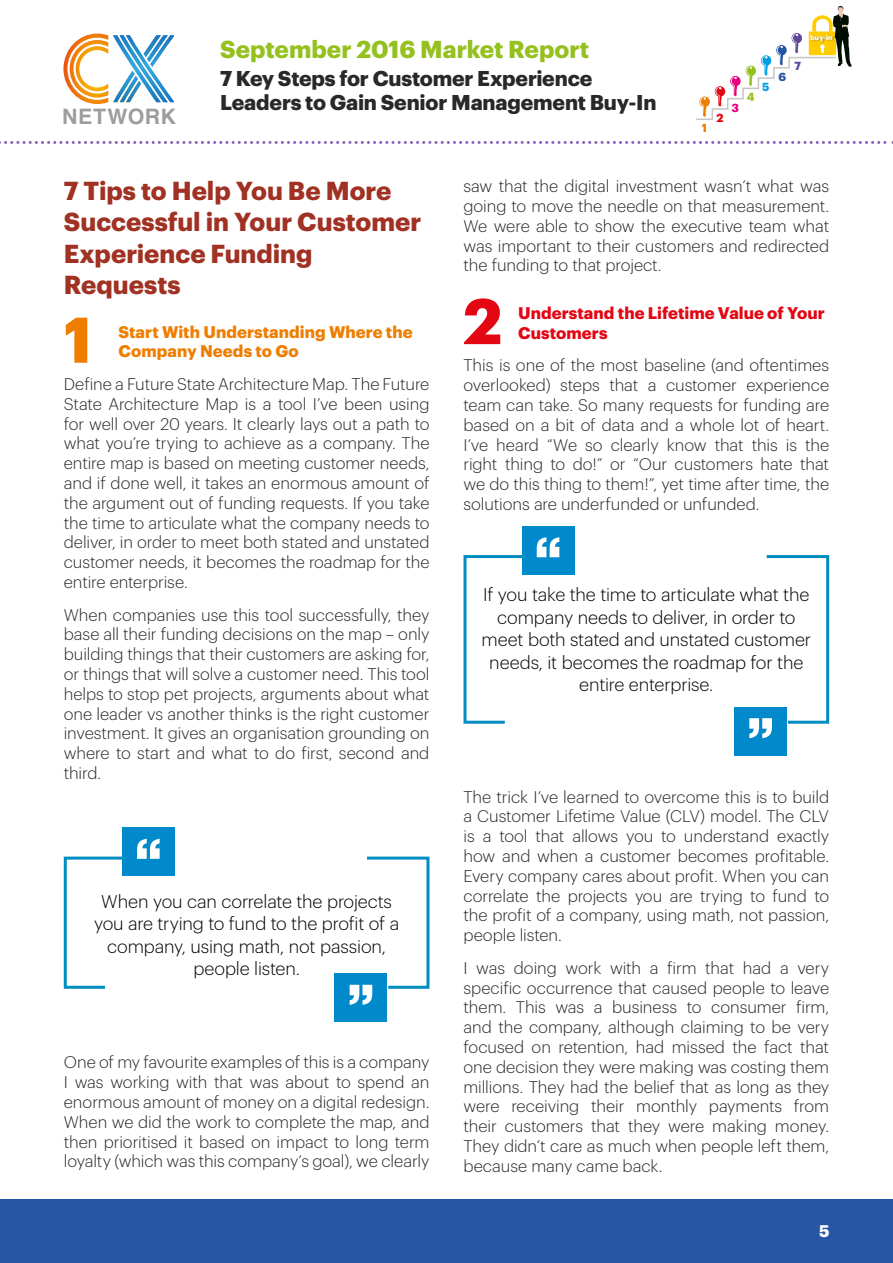
<style>
.page{position:relative;width:893px;height:1263px;background:#fff}
.page>*{position:absolute;margin:0;border:0;box-sizing:border-box;transform-origin:0 0}
.t1{font:700 63px "Graphik";color:#ef7d00}
.t2{font:700 63px "Graphik";color:#e30613}
.t3{font:900 52.8px "Helvetica Neue";color:#fff}
.t4{font:700 25.5px/31.5px "Graphik";color:#a03123}
.t5{font:700 24px "Graphik";color:#95c11f}
.t6{font:700 21.3px "Helvetica";letter-spacing:.03em;color:#9d9d9c}
.t7{font:700 21px/24px "Graphik";letter-spacing:-.01em;color:#282827}
.t8{font:300 18px/22.5px "Graphik";letter-spacing:-.01em;color:#000;text-align:center}
.t9{font:300 16.5px/19.8px "Graphik";color:#282827;text-align:justify}
.t10{font:700 16.5px/19.8px "Graphik";letter-spacing:.005em;color:#ef7d00}
.t11{font:700 16.5px/19.8px "Graphik";letter-spacing:.005em;color:#e30613}
.t12{font:700 16.5px "Graphik";color:#fff}
.t13{font:700 11.55px "Graphik";color:#ef7d00}
.t14{font:700 11.55px "Graphik";color:#e30613}
.t15{font:700 11.55px "Graphik";color:#e6007d}
.t16{font:700 11.55px "Graphik";color:#95c11f}
.t17{font:700 11.55px "Graphik";color:#009fe3}
.t18{font:700 11.55px "Graphik";color:#2656a3}
.t19{font:700 11.55px "Graphik";color:#604897}
.t20{font:700 6.9px "Graphik";color:#fff}
</style>
<div class="page">
<div style="left:0;top:1200px;width:893px;height:63px;background:#2656a3"></div>
<svg style="left:0;top:141px;width:893px;height:3px"></svg>
<svg style="left:63px;top:34px;width:111px;height:70px"></svg>
<svg style="left:696px;top:6px;width:156px;height:114px"></svg>
<svg style="left:63px;top:856px;width:59px;height:133px"></svg>
<svg style="left:367px;top:856px;width:63px;height:133px"></svg>
<div style="left:122px;top:827px;width:52px;height:49px;background:#008acb"></div>
<div style="left:335px;top:973px;width:52px;height:49px;background:#008acb"></div>
<svg style="left:463px;top:555px;width:66px;height:169px"></svg>
<svg style="left:766px;top:555px;width:64px;height:169px"></svg>
<div style="left:522px;top:526px;width:52px;height:48px;background:#008acb"></div>
<div style="left:735px;top:707px;width:52px;height:48px;background:#008acb"></div>
<p class="t6" style="left:62px;top:99px;width:115px">NETWORK</p>
<h3 class="t5" style="left:220px;top:30px;width:370px">September 2016 Market Report</h3>
<p class="t7" style="left:220px;top:64px;width:438px">7 Key Steps for Customer Experience<br>Leaders to Gain Senior Management Buy-In</p>
<p class="t13" style="left:702px;top:119px;width:7px">1</p>
<p class="t14" style="left:716px;top:109px;width:9px">2</p>
<p class="t15" style="left:732px;top:99px;width:9px">3</p>
<p class="t16" style="left:747px;top:88px;width:9px">4</p>
<p class="t17" style="left:762px;top:78px;width:9px">5</p>
<p class="t18" style="left:778px;top:68px;width:9px">6</p>
<p class="t19" style="left:794px;top:57px;width:8px">7</p>
<p class="t20" style="left:810px;top:32px;width:24px">buy-in</p>
<h3 class="t4" style="left:64px;top:172px;width:359px">7 Tips to Help You Be More<br>Successful in Your Customer<br>Experience Funding<br>Requests</h3>
<h1 class="t1" style="left:64px;top:291px;width:30px">1</h1>
<p class="t10" style="left:118px;top:320px;width:296px">Start With Understanding Where the<br>Company Needs to Go</p>
<p class="t9" style="left:64px;top:373px;width:367px">Define a Future State Architecture Map. The Future State Architecture Map is a tool I’ve been using for well over 20 years. It clearly lays out a path to what you’re trying to achieve as a company. The entire map is based on meeting customer needs, and if done well, it takes an enormous amount of the argument out of funding requests. If you take the time to articulate what the company needs to deliver, in order to meet both stated and unstated customer needs, it becomes the roadmap for the entire enterprise.</p>
<p class="t9" style="left:64px;top:603px;width:367px">When companies use this tool successfully, they base all their funding decisions on the map – only building things that their customers are asking for, or things that will solve a customer need. This tool helps to stop pet projects, arguments about what one leader vs another thinks is the right customer investment. It gives an organisation grounding on where to start and what to do first, second and third.</p>
<h2 class="t3" style="left:135px;top:826px;width:29px">“</h2>
<p class="t8" style="left:94px;top:888px;width:307px">When you can correlate the projects you are trying to fund to the profit of a company, using math, not passion, people listen.</p>
<h2 class="t3" style="left:347px;top:972px;width:29px">”</h2>
<p class="t9" style="left:64px;top:1051px;width:367px">One of my favourite examples of this is a company I was working with that was about to spend an enormous amount of money on a digital redesign.<br>When we did the work to complete the map, and then prioritised it based on impact to long term loyalty (which was this company’s goal), we clearly</p>
<p class="t9" style="left:463px;top:175px;width:367px">saw that the digital investment wasn’t what was going to move the needle on that measurement.<br>We were able to show the executive team what was important to their customers and redirected the funding to that project.</p>
<h1 class="t2" style="left:463px;top:272px;width:40px">2</h1>
<p class="t11" style="left:518px;top:302px;width:308px">Understand the Lifetime Value of Your<br>Customers</p>
<p class="t9" style="left:463px;top:354px;width:367px">This is one of the most baseline (and oftentimes overlooked) steps that a customer experience team can take. So many requests for funding are based on a bit of data and a whole lot of heart.<br>I’ve heard “We so clearly know that this is the right thing to do!” or “Our customers hate that we do this thing to them!”, yet time after time, the solutions are underfunded or unfunded.</p>
<h2 class="t3" style="left:534px;top:525px;width:29px">“</h2>
<p class="t8" style="left:481px;top:582px;width:331px">If you take the time to articulate what the company needs to deliver, in order to meet both stated and unstated customer needs, it becomes the roadmap for the entire enterprise.</p>
<h2 class="t3" style="left:747px;top:706px;width:29px">”</h2>
<p class="t9" style="left:463px;top:785px;width:367px">The trick I’ve learned to overcome this is to build a Customer Lifetime Value (CLV) model. The CLV is a tool that allows you to understand exactly how and when a customer becomes profitable.<br>Every company cares about profit. When you can correlate the projects you are trying to fund to the profit of a company, using math, not passion, people listen.</p>
<p class="t9" style="left:463px;top:956px;width:367px">I was doing work with a firm that had a very specific occurrence that caused people to leave them. This was a business to consumer firm, and the company, although claiming to be very focused on retention, had missed the fact that one decision they were making was costing them millions. They had the belief that as long as they were receiving their monthly payments from their customers that they were making money.<br>They didn’t care as much when people left them, because many came back.</p>
<p class="t12" style="left:819px;top:1218px;width:12px">5</p>
</div>
